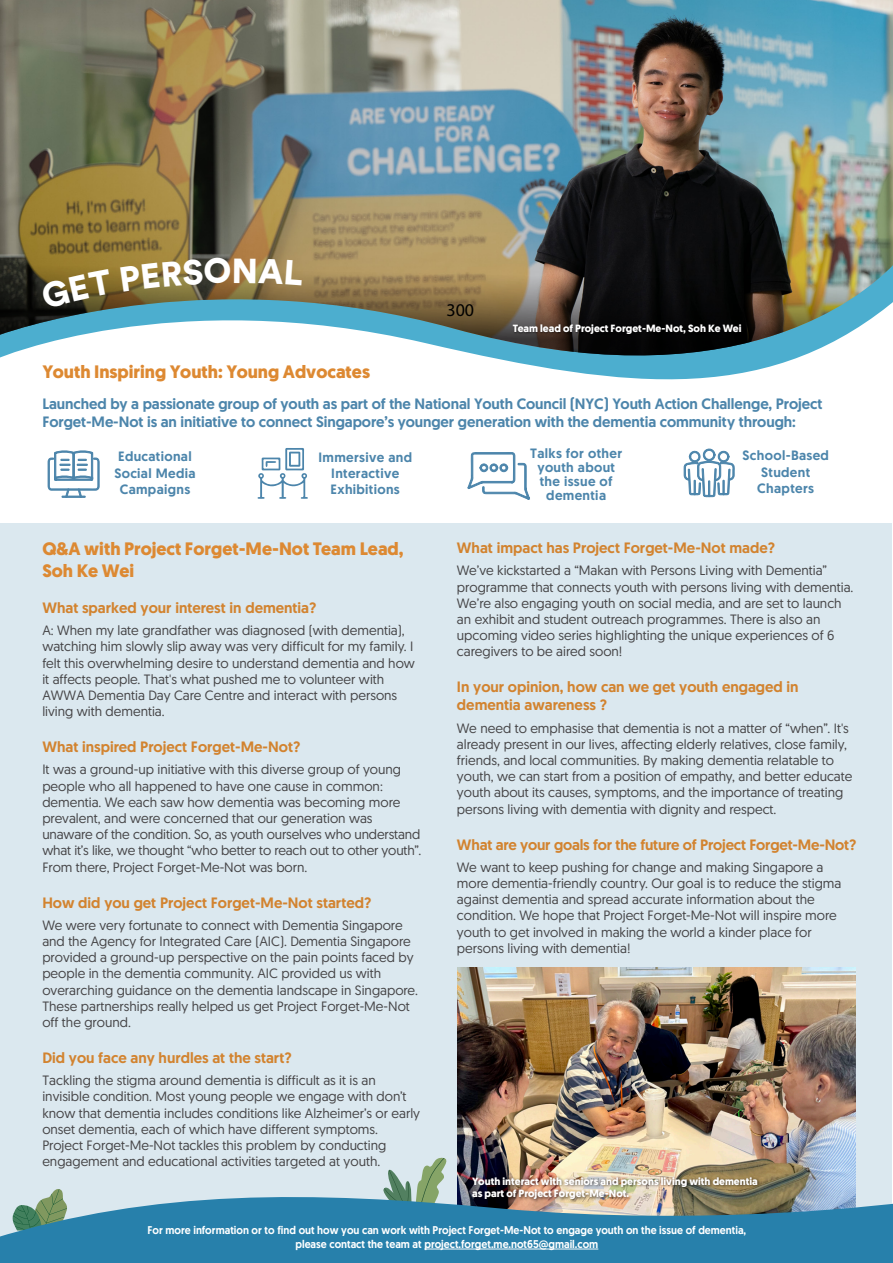
<style>
.page{position:relative;width:893px;height:1263px;background:#fff}
.page>*{position:absolute;margin:0;border:0;box-sizing:border-box;transform-origin:0 0}
.t1{font:700 18px/21.6px "Geomanist";color:#dd8932}
.t2{font:18px "Myriad Pro";color:#000}
.t3{font:500 15px/18px "Geomanist";color:#d2832f}
.t4{font:500 15px/18px "Geomanist";letter-spacing:-.005em;color:#4c85ab}
.t5{font:13.5px/16.2px "Geomanist";color:#464547}
.t6{font:500 13.5px/16.2px "Geomanist";letter-spacing:.025em;color:#4c85ab;text-align:center}
.t7{font:500 11.25px/13.5px "Geomanist";color:#fff;text-align:center;scale:.95 1}
.t8{font:700 10.5px/12.6px "Geomanist";color:#fff}
</style>
<div class="page">
<div style="left:0;top:523px;width:892px;height:730px;background:#dbe8ef"></div>
<svg style="left:384px;top:1157px;width:63px;height:32px"></svg>
<img style="left:0;top:0;width:893px;height:380px">
<img style="left:0;top:194px;width:893px;height:68px">
<img style="left:511px;top:321px;width:251px;height:24px">
<svg style="left:47px;top:450px;width:53px;height:48px"></svg>
<svg style="left:257px;top:448px;width:51px;height:51px"></svg>
<svg style="left:683px;top:448px;width:51px;height:50px"></svg>
<svg style="left:467px;top:452px;width:63px;height:48px"></svg>
<img style="left:458px;top:968px;width:397px;height:221px">
<img style="left:470px;top:1173px;width:296px;height:16px">
<svg style="left:0;top:1189px;width:893px;height:74px;background:#4a8ca9"></svg>
<hr style="left:424px;top:1249px;width:174px;height:1px;background:#fff">
<svg style="left:40px;top:269px;width:73px;height:40px;background:#605123"></svg>
<svg style="left:120px;top:258px;width:183px;height:33px;background:#897240"></svg>
<h1 class="t2" style="left:446px;top:299px;width:29px">300</h1>
<p class="t8" style="left:513px;top:322px;width:230px">Team lead of Project Forget-Me-Not, Soh Ke Wei</p>
<h1 class="t1" style="left:42px;top:361px;width:329px">Youth Inspiring Youth: Young Advocates</h1>
<p class="t4" style="left:42px;top:394px;width:782px">Launched by a passionate group of youth as part of the National Youth Council (NYC) Youth Action Challenge, Project<br>Forget-Me-Not is an initiative to connect Singapore’s younger generation with the dementia community through:</p>
<p class="t6" style="left:114px;top:448px;width:83px">Educational<br>Social Media<br>Campaigns</p>
<p class="t6" style="left:318px;top:449px;width:95px">Immersive and<br>Interactive<br>Exhibitions</p>
<p class="t6" style="left:742px;top:447px;width:88px">School-Based<br>Student<br>Chapters</p>
<p class="t6" style="left:530px;top:446px;width:93px;line-height:14px">Talks for other youth about the issue of dementia</p>
<h1 class="t1" style="left:42px;top:538px;width:363px">Q&amp;A with Project Forget-Me-Not Team Lead,<br>Soh Ke Wei</h1>
<p class="t3" style="left:42px;top:598px;width:276px">What sparked your interest in dementia?</p>
<p class="t5" style="left:42px;top:622px;width:374px">A: When my late grandfather was diagnosed (with dementia), watching him slowly slip away was very difficult for my family. I felt this overwhelming desire to understand dementia and how it affects people. That's what pushed me to volunteer with AWWA Dementia Day Care Centre and interact with persons living with dementia.</p>
<p class="t3" style="left:42px;top:738px;width:259px">What inspired Project Forget-Me-Not?</p>
<p class="t5" style="left:42px;top:761px;width:381px">It was a ground-up initiative with this diverse group of young people who all happened to have one cause in common: dementia. We each saw how dementia was becoming more prevalent, and were concerned that our generation was unaware of the condition. So, as youth ourselves who understand what it’s like, we thought “who better to reach out to other youth”.<br>From there, Project Forget-Me-Not was born.</p>
<p class="t3" style="left:42px;top:893px;width:330px">How did you get Project Forget-Me-Not started?</p>
<p class="t5" style="left:42px;top:916px;width:377px">We were very fortunate to connect with Dementia Singapore and the Agency for Integrated Care (AIC). Dementia Singapore provided a ground-up perspective on the pain points faced by people in the dementia community. AIC provided us with overarching guidance on the dementia landscape in Singapore.<br>These partnerships really helped us get Project Forget-Me-Not off the ground.</p>
<p class="t3" style="left:42px;top:1048px;width:251px">Did you face any hurdles at the start?</p>
<p class="t5" style="left:42px;top:1072px;width:379px">Tackling the stigma around dementia is difficult as it is an invisible condition. Most young people we engage with don’t know that dementia includes conditions like Alzheimer’s or early onset dementia, each of which have different symptoms.<br>Project Forget-Me-Not tackles this problem by conducting engagement and educational activities targeted at youth.</p>
<p class="t3" style="left:457px;top:539px;width:320px">What impact has Project Forget-Me-Not made?</p>
<p class="t5" style="left:457px;top:562px;width:398px">We’ve kickstarted a “Makan with Persons Living with Dementia” programme that connects youth with persons living with dementia.<br>We’re also engaging youth on social media, and are set to launch an exhibit and student outreach programmes. There is also an upcoming video series highlighting the unique experiences of 6 caregivers to be aired soon!</p>
<p class="t3" style="left:457px;top:678px;width:343px">In your opinion, how can we get youth engaged in dementia awareness ?</p>
<p class="t5" style="left:457px;top:719px;width:397px">We need to emphasise that dementia is not a matter of “when”. It's already present in our lives, affecting elderly relatives, close family, friends, and local communities. By making dementia relatable to youth, we can start from a position of empathy, and better educate youth about its causes, symptoms, and the importance of treating persons living with dementia with dignity and respect.</p>
<p class="t3" style="left:457px;top:835px;width:401px">What are your goals for the future of Project Forget-Me-Not?</p>
<p class="t5" style="left:457px;top:858px;width:386px">We want to keep pushing for change and making Singapore a more dementia-friendly country. Our goal is to reduce the stigma against dementia and spread accurate information about the condition. We hope that Project Forget-Me-Not will inspire more youth to get involved in making the world a kinder place for persons living with dementia!</p>
<p class="t8" style="left:472px;top:1174px;width:287px">Youth interact with seniors and persons living with dementia as part of Project Forget-Me-Not.</p>
<p class="t7" style="left:148px;top:1223px;width:632px">For more information or to find out how you can work with Project Forget-Me-Not to engage youth on the issue of dementia, please contact the team at project.forget.me.not65@gmail.com</p>
</div>
